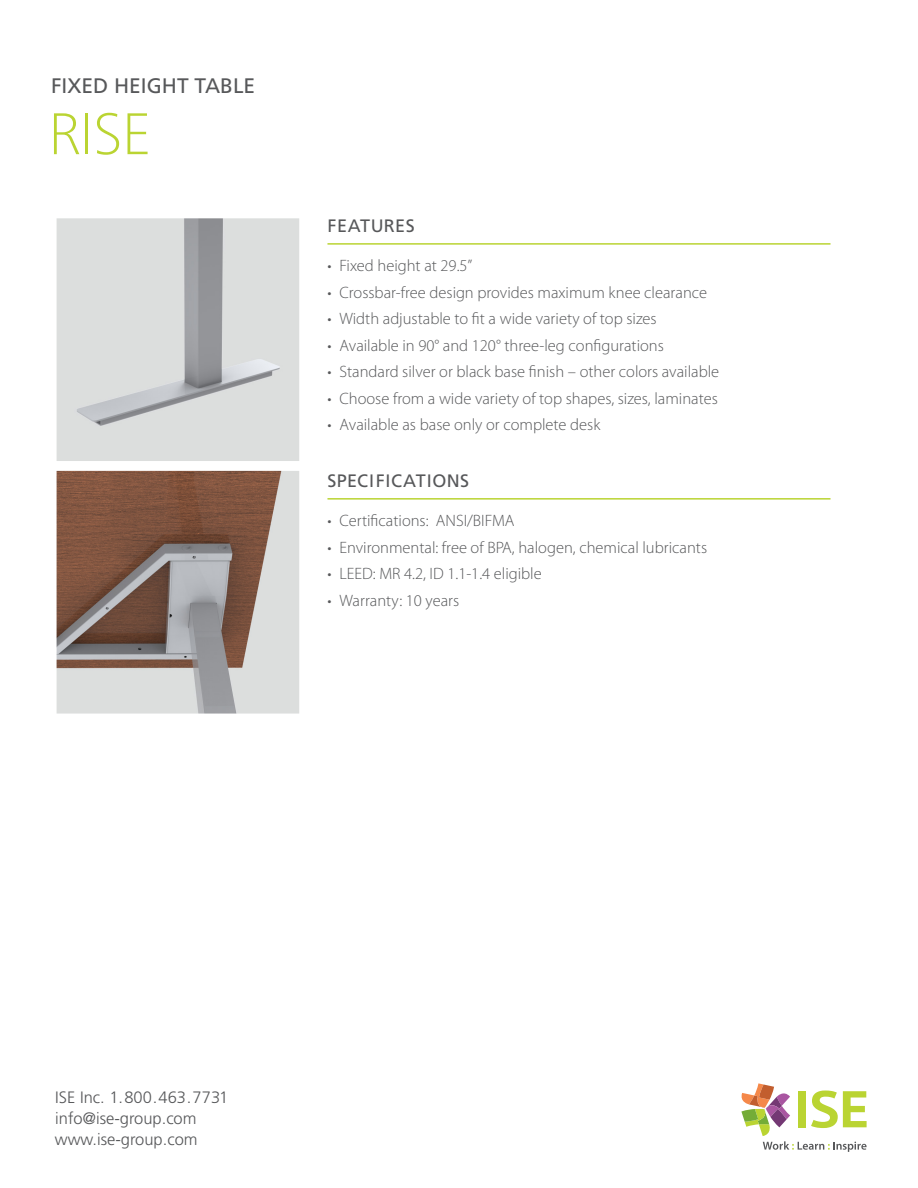
<style>
.page{position:relative;width:918px;height:1188px;background:#fff}
.page>*{position:absolute;margin:0;border:0;box-sizing:border-box;transform-origin:0 0}
.t1{font:100 58.5px "Frutiger Neue LT Com";color:#bad432}
.subhead{font:21px "Frutiger";color:#57585a}
.bullet_head{font:18px "Frutiger";letter-spacing:.025em;color:#57585a}
.BULLET2{font:300 16.5px "Myriad Pro";color:#57585a}
.t2{font:300 16.5px "Frutiger";color:#57585a}
</style>
<div class="page">
<img style="left:57px;top:471px;width:242px;height:243px">
<img style="left:57px;top:218px;width:242px;height:243px">
<svg style="left:741px;top:1083px;width:126px;height:69px"></svg>
<hr style="left:327px;top:243px;width:504px;height:2px;background:#bad432">
<hr style="left:327px;top:498px;width:504px;height:2px;background:#bad432">
<p class="subhead" style="left:51px;top:74px;width:206px">FIXED HEIGHT TABLE</p>
<p class="t1" style="left:48px;top:98px;width:104px">RISE</p>
<p class="bullet_head" style="left:327px;top:216px;width:89px">FEATURES</p>
<p class="BULLET2" style="left:327px;top:256px;width:146px">• Fixed height at 29.5”</p>
<p class="BULLET2" style="left:327px;top:283px;width:381px">• Crossbar-free design provides maximum knee clearance</p>
<p class="BULLET2" style="left:327px;top:310px;width:331px">• Width adjustable to fit a wide variety of top sizes</p>
<p class="BULLET2" style="left:327px;top:336px;width:338px">• Available in 90° and 120° three-leg configurations</p>
<p class="BULLET2" style="left:327px;top:363px;width:393px">• Standard silver or black base finish – other colors available</p>
<p class="BULLET2" style="left:327px;top:389px;width:392px">• Choose from a wide variety of top shapes, sizes, laminates</p>
<p class="BULLET2" style="left:327px;top:416px;width:274px">• Available as base only or complete desk</p>
<p class="bullet_head" style="left:327px;top:470px;width:143px">SPECIFICATIONS</p>
<p class="BULLET2" style="left:327px;top:511px;width:188px">• Certifications: ANSI/BIFMA</p>
<p class="BULLET2" style="left:327px;top:538px;width:381px">• Environmental: free of BPA, halogen, chemical lubricants</p>
<p class="BULLET2" style="left:327px;top:565px;width:216px">• LEED: MR 4.2, ID 1.1-1.4 eligible</p>
<p class="BULLET2" style="left:327px;top:591px;width:133px">• Warranty: 10 years</p>
<p class="t2" style="left:55px;top:1088px;width:175px">ISE Inc. 1.800.463.7731</p>
<p class="t2" style="left:55px;top:1109px;width:143px">info@ise-group.com</p>
<p class="t2" style="left:55px;top:1130px;width:144px">www.ise-group.com</p>
</div>
